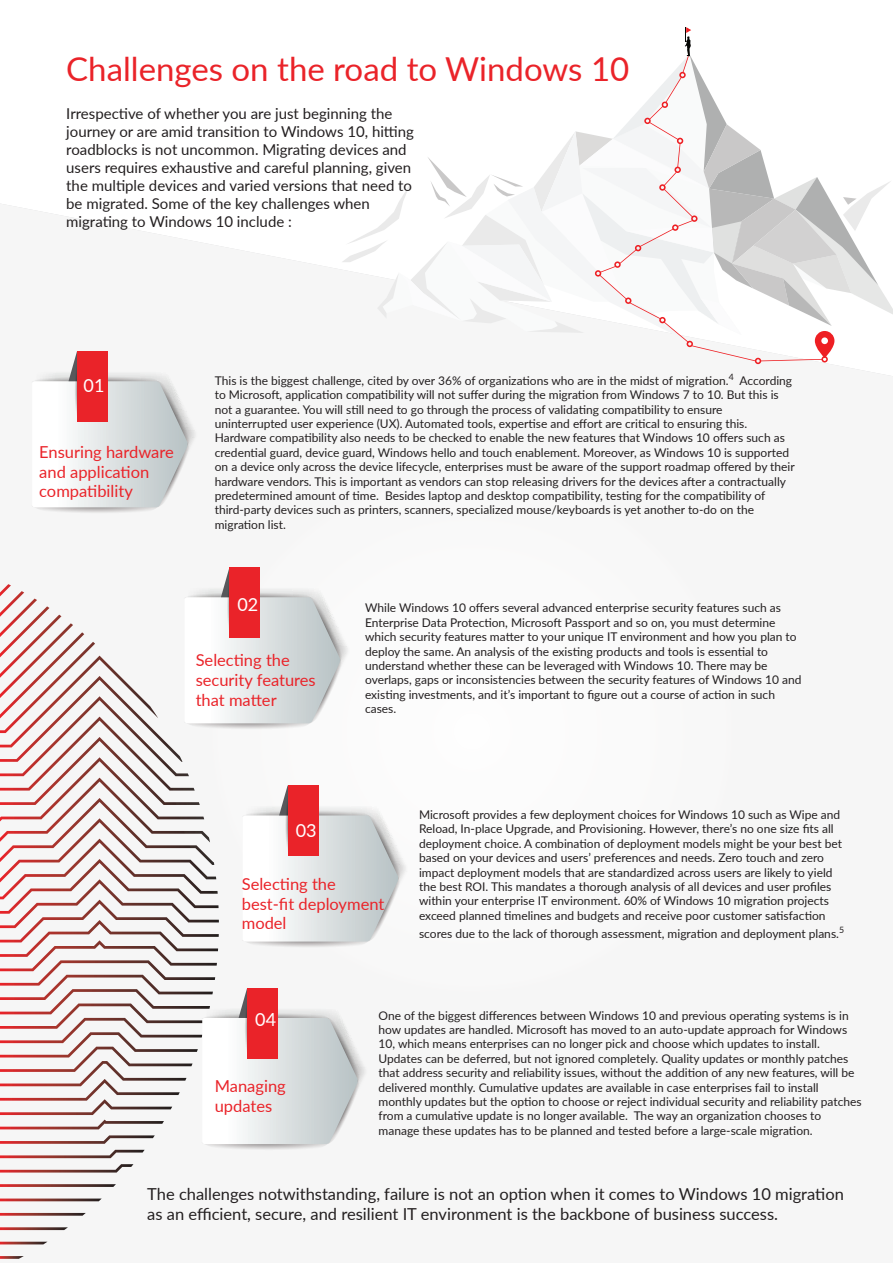
<style>
.page{position:relative;width:893px;height:1263px;background:#fff}
.page>*{position:absolute;margin:0;border:0;box-sizing:border-box;transform-origin:0 0}
.t1{font:33px "Lato";color:#ea2329}
.t2{font:18px "Lato";color:#fff}
.t3{font:16.5px/19.8px "Lato";color:#231f20}
.t4{font:16.5px/19.8px "Lato";color:#ea2329}
.t5{font:15px/18px "Lato";color:#231f20}
.t6{font:12px/14.4px "Lato";color:#231f20}
</style>
<div class="page">
<svg style="left:341px;top:27px;width:552px;height:337px"></svg>
<svg style="left:0;top:1256px;width:24px;height:3px"></svg>
<svg style="left:0;top:1242px;width:47px;height:2px"></svg>
<svg style="left:0;top:1227px;width:68px;height:3px"></svg>
<svg style="left:0;top:1213px;width:86px;height:3px"></svg>
<svg style="left:0;top:584px;width:102px;height:617px"></svg>
<svg style="left:0;top:591px;width:116px;height:596px"></svg>
<svg style="left:0;top:598px;width:133px;height:574px"></svg>
<svg style="left:0;top:606px;width:143px;height:552px"></svg>
<svg style="left:0;top:632px;width:143px;height:10px"></svg>
<svg style="left:0;top:642px;width:143px;height:14px"></svg>
<svg style="left:0;top:656px;width:143px;height:20px"></svg>
<svg style="left:0;top:676px;width:143px;height:20px"></svg>
<svg style="left:0;top:696px;width:158px;height:21px"></svg>
<svg style="left:0;top:717px;width:161px;height:20px"></svg>
<svg style="left:0;top:737px;width:168px;height:20px"></svg>
<svg style="left:0;top:757px;width:170px;height:21px"></svg>
<svg style="left:0;top:778px;width:168px;height:7px"></svg>
<div style="left:167px;top:426px;width:609px;height:609px;background:#f9f9f9;border-radius:50%"></div>
<svg style="left:31px;top:351px;width:166px;height:163px"></svg>
<div style="left:77px;top:351px;width:31px;height:71px;background:#ea2329"></div>
<svg style="left:184px;top:569px;width:163px;height:160px"></svg>
<div style="left:229px;top:567px;width:31px;height:71px;background:#ea2329"></div>
<svg style="left:0;top:785px;width:405px;height:367px"></svg>
<div style="left:247px;top:988px;width:31px;height:70px;background:#ea2329"></div>
<h1 class="t1" style="left:66px;top:45px;width:564px">Challenges on the road to Windows 10</h1>
<p class="t5" style="left:66px;top:104px;width:349px">Irrespective of whether you are just beginning the journey or are amid transition to Windows 10, hitting roadblocks is not uncommon. Migrating devices and users requires exhaustive and careful planning, given the multiple devices and varied versions that need to be migrated. Some of the key challenges when migrating to Windows 10 include :</p>
<h2 class="t2" style="left:84px;top:372px;width:22px">01</h2>
<h3 class="t4" style="left:39px;top:441px;width:136px">Ensuring hardware and application compatibility</h3>
<p class="t6" style="left:215px;top:373px;width:582px">This is the biggest challenge, cited by over 36% of organizations who are in the midst of migration.<sup>4</sup> According to Microsoft, application compatibility will not suffer during the migration from Windows 7 to 10. But this is not a guarantee. You will still need to go through the process of validating compatibility to ensure uninterrupted user experience (UX). Automated tools, expertise and effort are critical to ensuring this.<br>Hardware compatibility also needs to be checked to enable the new features that Windows 10 offers such as credential guard, device guard, Windows hello and touch enablement. Moreover, as Windows 10 is supported on a device only across the device lifecycle, enterprises must be aware of the support roadmap offered by their hardware vendors. This is important as vendors can stop releasing drivers for the devices after a contractually predetermined amount of time. Besides laptop and desktop compatibility, testing for the compatibility of third-party devices such as printers, scanners, specialized mouse/keyboards is yet another to-do on the migration list.</p>
<h2 class="t2" style="left:238px;top:591px;width:22px">02</h2>
<h3 class="t4" style="left:196px;top:650px;width:122px">Selecting the security features that matter</h3>
<p class="t6" style="left:365px;top:600px;width:438px">While Windows 10 offers several advanced enterprise security features such as Enterprise Data Protection, Microsoft Passport and so on, you must determine which security features matter to your unique IT environment and how you plan to deploy the same. An analysis of the existing products and tools is essential to understand whether these can be leveraged with Windows 10. There may be overlaps, gaps or inconsistencies between the security features of Windows 10 and existing investments, and it’s important to figure out a course of action in such cases.</p>
<h2 class="t2" style="left:296px;top:818px;width:22px">03</h2>
<h3 class="t4" style="left:242px;top:873px;width:144px">Selecting the best-fit deployment model</h3>
<p class="t6" style="left:419px;top:807px;width:424px">Microsoft provides a few deployment choices for Windows 10 such as Wipe and Reload, In-place Upgrade, and Provisioning. However, there’s no one size fits all deployment choice. A combination of deployment models might be your best bet based on your devices and users’ preferences and needs. Zero touch and zero impact deployment models that are standardized across users are likely to yield the best ROI. This mandates a thorough analysis of all devices and user profiles within your enterprise IT environment. 60% of Windows 10 migration projects exceed planned timelines and budgets and receive poor customer satisfaction</p>
<p class="t6" style="left:419px;top:926px;width:427px">scores due to the lack of thorough assessment, migration and deployment plans.<sup>5</sup></p>
<h2 class="t2" style="left:255px;top:1007px;width:22px">04</h2>
<h3 class="t4" style="left:215px;top:1076px;width:73px">Managing updates</h3>
<p class="t6" style="left:379px;top:1007px;width:485px">One of the biggest differences between Windows 10 and previous operating systems is in how updates are handled. Microsoft has moved to an auto-update approach for Windows 10, which means enterprises can no longer pick and choose which updates to install.<br>Updates can be deferred, but not ignored completely. Quality updates or monthly patches that address security and reliability issues, without the addition of any new features, will be delivered monthly. Cumulative updates are available in case enterprises fail to install monthly updates but the option to choose or reject individual security and reliability patches from a cumulative update is no longer available. The way an organization chooses to manage these updates has to be planned and tested before a large-scale migration.</p>
<h3 class="t3" style="left:147px;top:1184px;width:698px">The challenges notwithstanding, failure is not an option when it comes to Windows 10 migration as an efficient, secure, and resilient IT environment is the backbone of business success.</h3>
</div>
